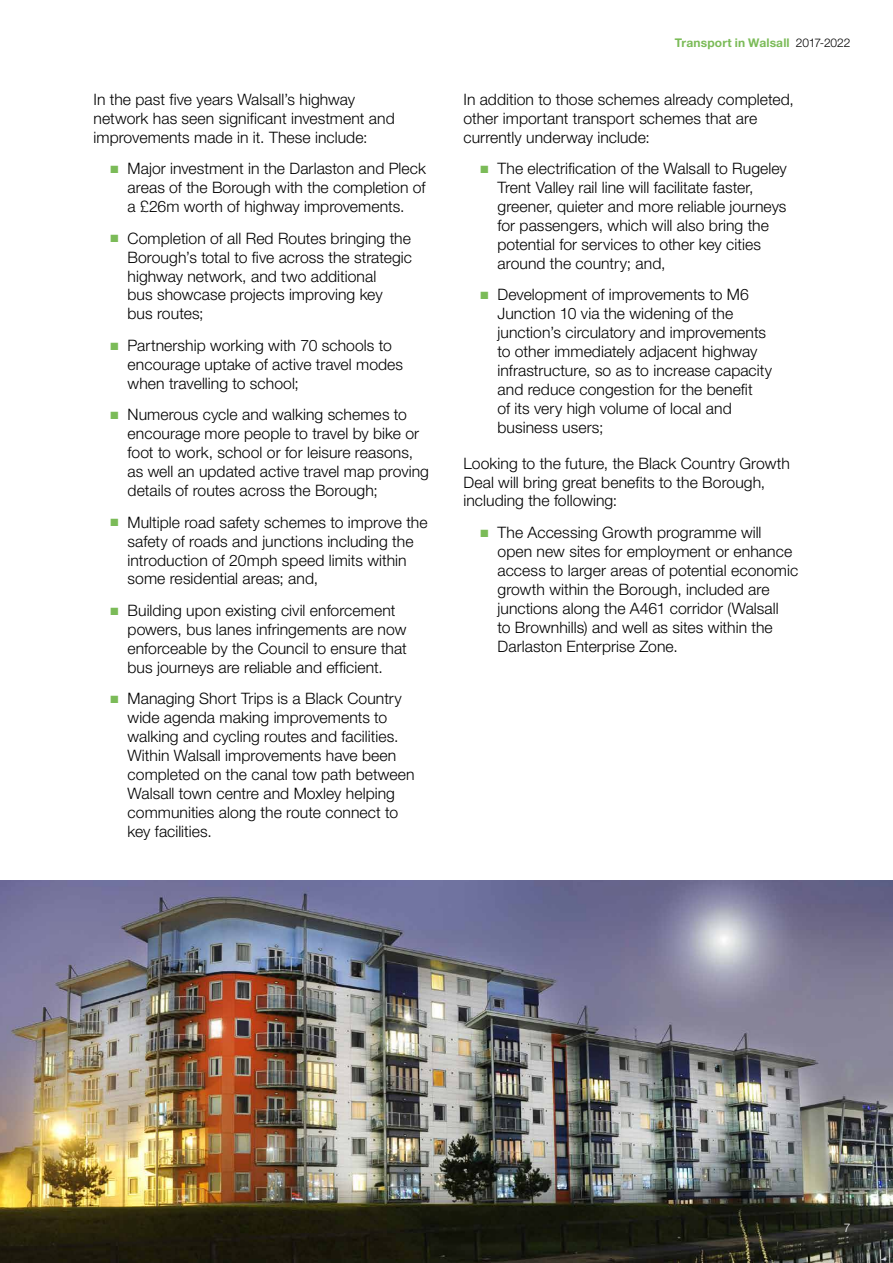
<style>
.page{position:relative;width:893px;height:1263px;background:#fff}
.page>*{position:absolute;margin:0;border:0;box-sizing:border-box;transform-origin:0 0}
.t1{font:300 15.75px/18.9px "Helvetica Neue LT Std";letter-spacing:.005em;color:#000}
.t2{font:700 12px "Helvetica Neue LT Std";letter-spacing:.015em;color:#7bbb58}
.t3{font:300 12px "Helvetica Neue LT Std";color:#fff}
.s1{color:#7bbb58}
.s2{font-weight:300;color:#000}
</style>
<div class="page">
<img style="left:0;top:880px;width:893px;height:383px">
<p class="t1" style="left:94px;top:89px;width:303px">In the past five years Walsall’s highway network has seen significant investment and improvements made in it. These include:</p>
<p class="t1" style="left:128px;top:159px;width:300px;text-align:justify;text-indent:-17px"><span class="s1">■</span> Major investment in the Darlaston and Pleck areas of the Borough with the completion of a £26m worth of highway improvements.</p>
<p class="t1" style="left:128px;top:228px;width:286px;text-indent:-17px"><span class="s1">■</span> Completion of all Red Routes bringing the Borough’s total to five across the strategic highway network, and two additional<br>bus showcase projects improving key<br>bus routes;</p>
<p class="t1" style="left:128px;top:336px;width:277px;text-indent:-17px"><span class="s1">■</span> Partnership working with 70 schools to encourage uptake of active travel modes when travelling to school;</p>
<p class="t1" style="left:128px;top:405px;width:303px;text-indent:-17px"><span class="s1">■</span> Numerous cycle and walking schemes to encourage more people to travel by bike or foot to work, school or for leisure reasons, as well an updated active travel map proving details of routes across the Borough;</p>
<p class="t1" style="left:128px;top:512px;width:302px;text-indent:-17px"><span class="s1">■</span> Multiple road safety schemes to improve the safety of roads and junctions including the introduction of 20mph speed limits within some residential areas; and,</p>
<p class="t1" style="left:128px;top:601px;width:281px;text-indent:-17px"><span class="s1">■</span> Building upon existing civil enforcement powers, bus lanes infringements are now enforceable by the Council to ensure that bus journeys are reliable and efficient.</p>
<p class="t1" style="left:128px;top:689px;width:289px;text-indent:-17px"><span class="s1">■</span> Managing Short Trips is a Black Country wide agenda making improvements to walking and cycling routes and facilities.<br>Within Walsall improvements have been completed on the canal tow path between Walsall town centre and Moxley helping communities along the route connect to key facilities.</p>
<p class="t2" style="left:675px;top:35px;width:177px">Transport in Walsall <span class="s2">2017-2022</span></p>
<p class="t1" style="left:463px;top:89px;width:332px">In addition to those schemes already completed, other important transport schemes that are currently underway include:</p>
<p class="t1" style="left:497px;top:159px;width:291px;text-indent:-17px"><span class="s1">■</span> The electrification of the Walsall to Rugeley Trent Valley rail line will facilitate faster, greener, quieter and more reliable journeys for passengers, which will also bring the potential for services to other key cities around the country; and,</p>
<p class="t1" style="left:497px;top:285px;width:276px;text-indent:-17px"><span class="s1">■</span> Development of improvements to M6<br>Junction 10 via the widening of the junction’s circulatory and improvements to other immediately adjacent highway infrastructure, so as to increase capacity and reduce congestion for the benefit<br>of its very high volume of local and business users;</p>
<p class="t1" style="left:463px;top:453px;width:328px">Looking to the future, the Black Country Growth<br>Deal will bring great benefits to the Borough, including the following:</p>
<p class="t1" style="left:497px;top:523px;width:302px;text-indent:-17px"><span class="s1">■</span> The Accessing Growth programme will open new sites for employment or enhance access to larger areas of potential economic growth within the Borough, included are junctions along the A461 corridor (Walsall<br>to Brownhills) and well as sites within the Darlaston Enterprise Zone.</p>
<p class="t3" style="left:844px;top:1220px;width:8px">7</p>
</div>
